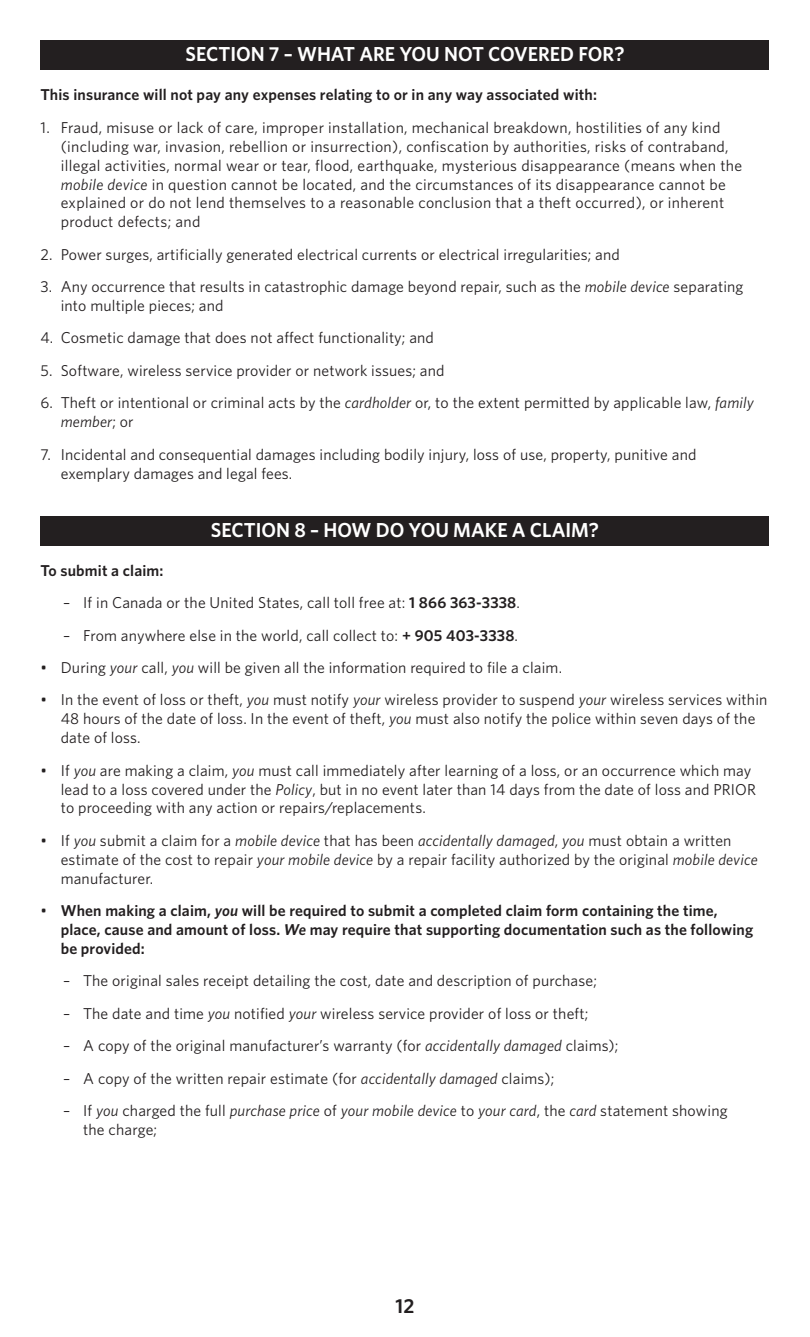
<style>
.page{position:relative;width:810px;height:1337px;background:#fff}
.page>*{position:absolute;margin:0;border:0;box-sizing:border-box;transform-origin:0 0}
.Heading_H3_-_Knock_o{font:600 20.25px "Whitney";color:#fff}
.t1{font:600 20.25px "Whitney";color:#231f20}
.Bullet_en-dash_Inden{font:15.75px/18.9px "Whitney";letter-spacing:.01em;color:#231f20}
.Body_Text{font:600 15.75px/18.9px "Whitney";letter-spacing:.01em;color:#231f20}
.s1{font-style:italic}
.s2{font-weight:600}
.s3{font-weight:400}
</style>
<div class="page">
<div style="left:40px;top:40px;width:730px;height:30px;background:#231f20"></div>
<div style="left:40px;top:516px;width:730px;height:29px;background:#231f20"></div>
<h3 class="Heading_H3_-_Knock_o" style="left:185px;top:41px;width:441px">SECTION 7 – WHAT ARE YOU NOT COVERED FOR?</h3>
<p class="Body_Text" style="left:40px;top:85px;width:558px">This insurance will not pay any expenses relating to or in any way associated with:</p>
<p class="Bullet_en-dash_Inden" style="left:61px;top:117px;width:683px;text-indent:-20px">1. Fraud, misuse or lack of care, improper installation, mechanical breakdown, hostilities of any kind (including war, invasion, rebellion or insurrection), confiscation by authorities, risks of contraband, illegal activities, normal wear or tear, flood, earthquake, mysterious disappearance (means when the <span class="s1">mobile device</span> in question cannot be located, and the circumstances of its disappearance cannot be explained or do not lend themselves to a reasonable conclusion that a theft occurred), or inherent product defects; and</p>
<p class="Bullet_en-dash_Inden" style="left:40px;top:244px;width:581px">2. Power surges, artificially generated electrical currents or electrical irregularities; and</p>
<p class="Bullet_en-dash_Inden" style="left:61px;top:277px;width:684px;text-indent:-20px">3. Any occurrence that results in catastrophic damage beyond repair, such as the <span class="s1">mobile device</span> separating into multiple pieces; and</p>
<p class="Bullet_en-dash_Inden" style="left:40px;top:328px;width:395px">4. Cosmetic damage that does not affect functionality; and</p>
<p class="Bullet_en-dash_Inden" style="left:40px;top:360px;width:406px">5. Software, wireless service provider or network issues; and</p>
<p class="Bullet_en-dash_Inden" style="left:61px;top:393px;width:695px;text-indent:-20px">6. Theft or intentional or criminal acts by the <span class="s1">cardholder</span> or, to the extent permitted by applicable law, <span class="s1">family member</span>; or</p>
<p class="Bullet_en-dash_Inden" style="left:61px;top:444px;width:637px;text-indent:-20px">7. Incidental and consequential damages including bodily injury, loss of use, property, punitive and exemplary damages and legal fees.</p>
<h3 class="Heading_H3_-_Knock_o" style="left:211px;top:516px;width:390px">SECTION 8 – HOW DO YOU MAKE A CLAIM?</h3>
<p class="Body_Text" style="left:40px;top:560px;width:124px">To submit a claim:</p>
<p class="Bullet_en-dash_Inden" style="left:63px;top:593px;width:459px">– If in Canada or the United States, call toll free at: <span class="s2">1 866 363-3338</span>.</p>
<p class="Bullet_en-dash_Inden" style="left:63px;top:625px;width:457px">– From anywhere else in the world, call collect to: <span class="s2">+ 905 403-3338</span>.</p>
<p class="Bullet_en-dash_Inden" style="left:40px;top:657px;width:523px">• During <span class="s1">your</span> call, <span class="s1">you</span> will be given all the information required to file a claim.</p>
<p class="Bullet_en-dash_Inden" style="left:61px;top:690px;width:708px;text-indent:-20px">• In the event of loss or theft, <span class="s1">you</span> must notify <span class="s1">your</span> wireless provider to suspend <span class="s1">your</span> wireless services within<br>48 hours of the date of loss. In the event of theft, <span class="s1">you</span> must also notify the police within seven days of the date of loss.</p>
<p class="Bullet_en-dash_Inden" style="left:61px;top:760px;width:697px;text-indent:-20px">• If <span class="s1">you</span> are making a claim, <span class="s1">you</span> must call immediately after learning of a loss, or an occurrence which may lead to a loss covered under the <span class="s1">Policy</span>, but in no event later than 14 days from the date of loss and PRIOR to proceeding with any action or repairs/replacements.</p>
<p class="Bullet_en-dash_Inden" style="left:61px;top:830px;width:698px;text-indent:-20px">• If <span class="s1">you</span> submit a claim for a <span class="s1">mobile device</span> that has been <span class="s1">accidentally damaged</span>, <span class="s1">you</span> must obtain a written estimate of the cost to repair <span class="s1">your mobile device</span> by a repair facility authorized by the original <span class="s1">mobile device </span>manufacturer.</p>
<p class="Body_Text" style="left:61px;top:901px;width:694px;text-indent:-20px"><span class="s3">•</span> When making a claim, <span class="s1">you</span> will be required to submit a completed claim form containing the time, place, cause and amount of loss. <span class="s1">We</span> may require that supporting documentation such as the following be provided:</p>
<p class="Bullet_en-dash_Inden" style="left:63px;top:971px;width:535px">– The original sales receipt detailing the cost, date and description of purchase;</p>
<p class="Bullet_en-dash_Inden" style="left:63px;top:1003px;width:527px">– The date and time <span class="s1">you</span> notified <span class="s1">your</span> wireless service provider of loss or theft;</p>
<p class="Bullet_en-dash_Inden" style="left:63px;top:1035px;width:557px">– A copy of the original manufacturer’s warranty (for <span class="s1">accidentally damaged</span> claims);</p>
<p class="Bullet_en-dash_Inden" style="left:63px;top:1068px;width:493px">– A copy of the written repair estimate (for <span class="s1">accidentally damaged</span> claims);</p>
<p class="Bullet_en-dash_Inden" style="left:83px;top:1100px;width:646px;text-indent:-20px">– If <span class="s1">you</span> charged the full <span class="s1">purchase price</span> of <span class="s1">your mobile device</span> to <span class="s1">your card</span>, the <span class="s1">card</span> statement showing the charge;</p>
<p class="t1" style="left:396px;top:1292px;width:20px">12</p>
</div>
